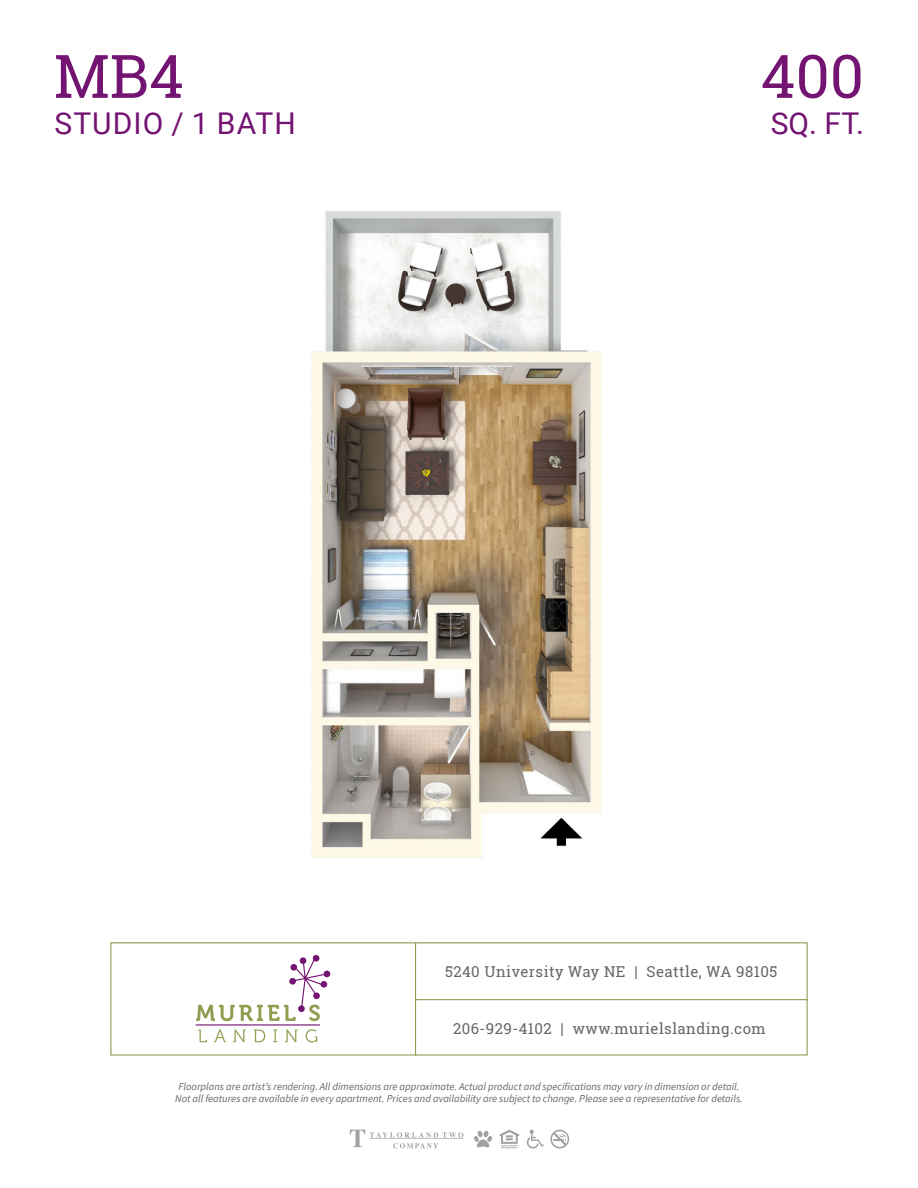
<style>
.page{position:relative;width:918px;height:1188px;background:#fff}
.page>*{position:absolute;margin:0;border:0;box-sizing:border-box;transform-origin:0 0}
.NAME_Sans_Serif{font:60px "Roboto Slab";color:#731372}
.Sq_Ft_-_NUMBER{font:60px "Roboto Slab";color:#731372}
.Floorplan_Details{font:30px "Roboto";letter-spacing:.035em;color:#731372}
.Sq_Ft-_Text{font:30px "Roboto";color:#731372}
.t1{font:15px "Roboto Slab";letter-spacing:.03em;color:#656666}
.t2{font:italic 10.5px/12px "Source Sans Pro";color:#656666;text-align:center}
</style>
<div class="page">
<div style="left:110px;top:942px;width:698px;height:114px;border:1px solid #939b50"></div>
<hr style="left:415px;top:942px;width:1px;height:114px;background:#939b50">
<hr style="left:416px;top:999px;width:392px;height:1px;background:#939b50">
<svg style="left:198px;top:1030px;width:9px;height:12px"></svg>
<svg style="left:214px;top:1030px;width:12px;height:12px"></svg>
<svg style="left:233px;top:1030px;width:13px;height:12px"></svg>
<svg style="left:254px;top:1030px;width:11px;height:12px"></svg>
<svg style="left:273px;top:1030px;width:4px;height:12px"></svg>
<svg style="left:285px;top:1030px;width:13px;height:12px"></svg>
<svg style="left:306px;top:1029px;width:11px;height:13px"></svg>
<hr style="left:196px;top:1024px;width:124px;height:2px;background:#731372">
<div style="left:313px;top:955px;width:6px;height:7px;background:#731372;border-radius:50%"></div>
<div style="left:300px;top:957px;width:6px;height:7px;background:#731372;border-radius:50%"></div>
<svg style="left:196px;top:959px;width:134px;height:62px"></svg>
<svg style="left:500px;top:1130px;width:19px;height:19px"></svg>
<svg style="left:527px;top:1130px;width:17px;height:19px"></svg>
<svg style="left:550px;top:1130px;width:19px;height:18px"></svg>
<svg style="left:474px;top:1131px;width:18px;height:16px"></svg>
<img style="left:349px;top:1130px;width:115px;height:19px">
<img style="left:311px;top:212px;width:291px;height:647px">
<p class="NAME_Sans_Serif" style="left:54px;top:35px;width:132px">MB4</p>
<p class="Sq_Ft_-_NUMBER" style="left:761px;top:35px;width:105px">400</p>
<p class="Floorplan_Details" style="left:55px;top:102px;width:243px">STUDIO / 1 BATH</p>
<p class="Sq_Ft-_Text" style="left:771px;top:102px;width:95px">SQ. FT.</p>
<h3 class="t1" style="left:445px;top:961px;width:334px">5240 University Way NE | Seattle, WA 98105</h3>
<h3 class="t1" style="left:453px;top:1018px;width:314px">206-929-4102 | www.murielslanding.com</h3>
<p class="t2" style="left:175px;top:1080px;width:569px">Floorplans are artist’s rendering. All dimensions are approximate. Actual product and specifications may vary in dimension or detail.<br>Not all features are available in every apartment. Prices and availability are subject to change. Please see a representative for details.</p>
</div>
